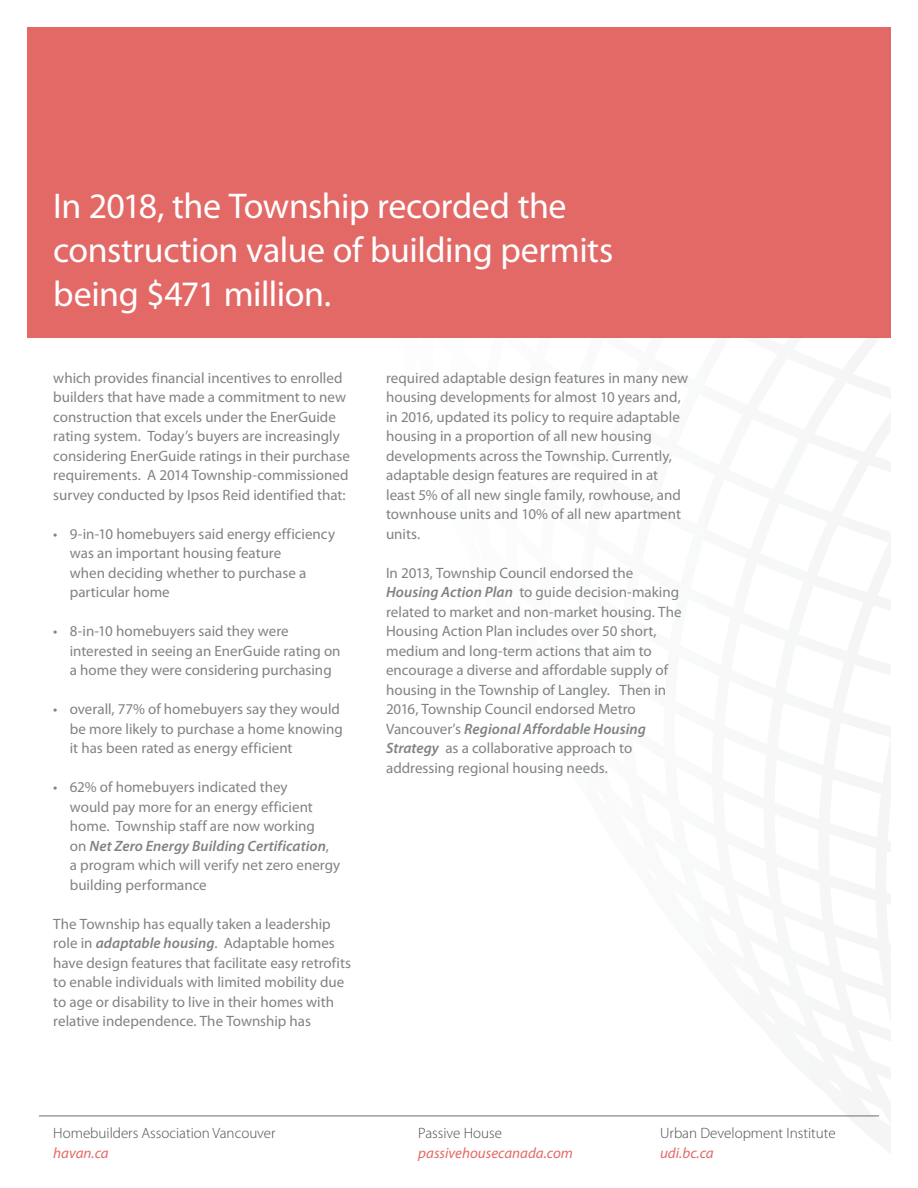
<style>
.page{position:relative;width:918px;height:1188px;background:#fff}
.page>*{position:absolute;margin:0;border:0;box-sizing:border-box;transform-origin:0 0}
.t1{font:35.85px/44px "Myriad Pro";letter-spacing:-.015em;color:#fff}
.t2{font:15px/19.5px "Myriad Pro";color:#808285}
.t3{font:300 15px "Myriad Pro";color:#4d4d4f}
.t4{font:italic 15px "Myriad Pro";color:#e36967}
.s1{font-weight:600;font-style:italic}
</style>
<div class="page">
<div style="left:27px;top:27px;width:864px;height:311px;background:#e36967"></div>
<hr style="left:39px;top:1116px;width:840px;height:1px;background:#6d6e71">
<h1 class="t1" style="left:53px;top:183px;width:562px">In 2018, the Township recorded the construction value of building permits being $471 million.</h1>
<p class="t2" style="left:53px;top:368px;width:298px">which provides financial incentives to enrolled builders that have made a commitment to new construction that excels under the EnerGuide rating system. Today’s buyers are increasingly considering EnerGuide ratings in their purchase requirements. A 2014 Township-commissioned survey conducted by Ipsos Reid identified that:</p>
<p class="t2" style="left:70px;top:524px;width:267px;text-indent:-16px">• 9-in-10 homebuyers said energy efficiency was an important housing feature<br>when deciding whether to purchase a particular home</p>
<p class="t2" style="left:70px;top:621px;width:272px;text-indent:-16px">• 8-in-10 homebuyers said they were interested in seeing an EnerGuide rating on a home they were considering purchasing</p>
<p class="t2" style="left:70px;top:699px;width:274px;text-indent:-16px">• overall, 77% of homebuyers say they would be more likely to purchase a home knowing it has been rated as energy efficient</p>
<p class="t2" style="left:70px;top:777px;width:272px;text-indent:-16px">• 62% of homebuyers indicated they<br>would pay more for an energy efficient home. Township staff are now working<br>on <span class="s1">Net Zero Energy Building Certification</span>,<br>a program which will verify net zero energy building performance</p>
<p class="t2" style="left:53px;top:914px;width:299px">The Township has equally taken a leadership role in <span class="s1">adaptable housing</span>. Adaptable homes have design features that facilitate easy retrofits to enable individuals with limited mobility due to age or disability to live in their homes with relative independence. The Township has</p>
<p class="t2" style="left:386px;top:368px;width:304px">required adaptable design features in many new housing developments for almost 10 years and, in 2016, updated its policy to require adaptable housing in a proportion of all new housing developments across the Township. Currently, adaptable design features are required in at least 5% of all new single family, rowhouse, and townhouse units and 10% of all new apartment units.</p>
<p class="t2" style="left:386px;top:563px;width:297px">In 2013, Township Council endorsed the <span class="s1">Housing Action Plan</span> to guide decision-making related to market and non-market housing. The Housing Action Plan includes over 50 short, medium and long-term actions that aim to encourage a diverse and affordable supply of housing in the Township of Langley. Then in 2016, Township Council endorsed Metro Vancouver’s <span class="s1">Regional Affordable Housing Strategy</span> as a collaborative approach to addressing regional housing needs.</p>
<p class="t3" style="left:53px;top:1125px;width:224px">Homebuilders Association Vancouver</p>
<p class="t4" style="left:53px;top:1144px;width:57px">havan.ca</p>
<p class="t3" style="left:418px;top:1125px;width:85px">Passive House</p>
<p class="t4" style="left:418px;top:1144px;width:156px">passivehousecanada.com</p>
<p class="t3" style="left:660px;top:1125px;width:177px">Urban Development Institute</p>
<p class="t4" style="left:660px;top:1144px;width:55px">udi.bc.ca</p>
</div>
